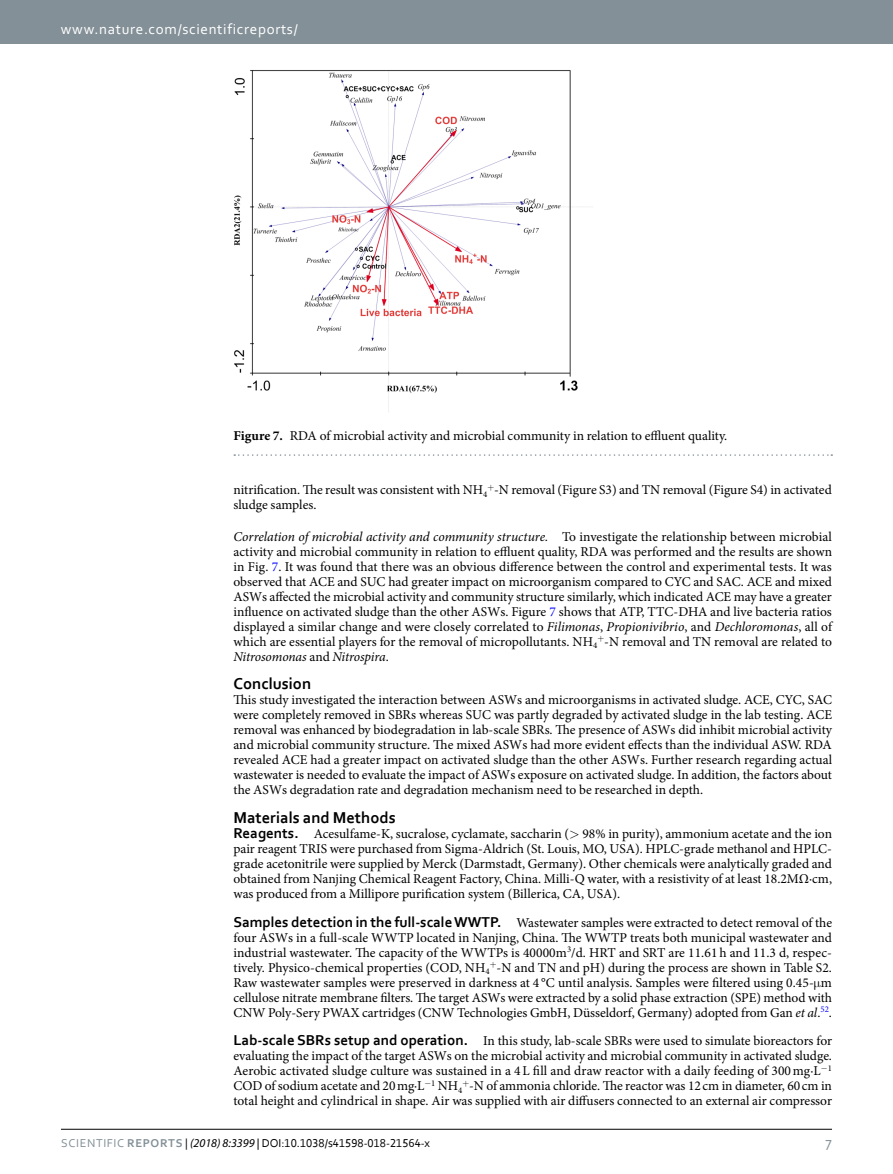
<style>
.page{position:relative;width:893px;height:1174px;background:#fff}
.page>*{position:absolute;margin:0;border:0;box-sizing:border-box;transform-origin:0 0}
.t1{font:700 16.5px "Corbel";color:#000}
.t2{font:15px "Corbel 2";letter-spacing:.045em;color:#fff}
.t3{font:15px "Corbel 2";color:#839097}
.t4{font:13.5px/15px "Minion Pro";letter-spacing:-.005em;color:#000;text-align:justify}
.t5{font:12px "Corbel";color:#000}
.s1{font-weight:700}
.s2{font-style:italic}
.s3{color:#00f}
.s4{font-family:"Corbel";font-weight:700;font-size:15px}
.s5{font-family:"Corbel 2";color:#839097}
.s6{font-family:"Corbel Bold 2";color:#839097}
.s7{font-family:"Corbel 2"}
.s8{font-family:"Myriad Pro";font-style:italic}
</style>
<div class="page">
<div style="left:0;top:0;width:893px;height:43px;background:#839097"></div>
<hr style="left:61px;top:1129px;width:771px;height:1px;background:#000">
<img style="left:234px;top:70px;width:344px;height:342px">
<svg style="left:234px;top:454px;width:598px;height:2px"></svg>
<p class="t2" style="left:61px;top:19px;width:238px">www.nature.com/scientificreports/</p>
<p class="t4" style="left:233px;top:428px;width:495px"><span class="s1">Figure 7.</span> RDA of microbial activity and microbial community in relation to effluent quality.</p>
<p class="t4" style="left:233px;top:483px;width:600px">nitrification. The result was consistent with NH<sub>4</sub> -N removal (Figure S3) and TN removal (Figure S4) in activated sludge samples.</p>
<p class="t4" style="left:233px;top:529px;width:600px"><span class="s2">Correlation of microbial activity and community structure.</span> To investigate the relationship between microbial activity and microbial community in relation to effluent quality, RDA was performed and the results are shown in Fig. <span class="s3">7</span>. It was found that there was an obvious difference between the control and experimental tests. It was observed that ACE and SUC had greater impact on microorganism compared to CYC and SAC. ACE and mixed ASWs affected the microbial activity and community structure similarly, which indicated ACE may have a greater influence on activated sludge than the other ASWs. Figure <span class="s3">7</span> shows that ATP, TTC-DHA and live bacteria ratios displayed a similar change and were closely correlated to <span class="s2">Filimonas</span>, <span class="s2">Propionivibrio</span>, and <span class="s2">Dechloromonas</span>, all of which are essential players for the removal of micropollutants. NH<sub>4</sub> -N removal and TN removal are related to <span class="s2">Nitrosomonas</span> and <span class="s2">Nitrospira</span>.</p>
<p class="t1" style="left:233px;top:673px;width:79px">Conclusion</p>
<p class="t4" style="left:233px;top:692px;width:600px">This study investigated the interaction between ASWs and microorganisms in activated sludge. ACE, CYC, SAC were completely removed in SBRs whereas SUC was partly degraded by activated sludge in the lab testing. ACE removal was enhanced by biodegradation in lab-scale SBRs. The presence of ASWs did inhibit microbial activity and microbial community structure. The mixed ASWs had more evident effects than the individual ASW. RDA revealed ACE had a greater impact on activated sludge than the other ASWs. Further research regarding actual wastewater is needed to evaluate the impact of ASWs exposure on activated sludge. In addition, the factors about the ASWs degradation rate and degradation mechanism need to be researched in depth.</p>
<p class="t1" style="left:233px;top:807px;width:164px">Materials and Methods</p>
<p class="t4" style="left:233px;top:826px;width:600px"><span class="s4">Reagents.</span> Acesulfame-K, sucralose, cyclamate, saccharin ( 98% in purity), ammonium acetate and the ion pair reagent TRIS were purchased from Sigma-Aldrich (St. Louis, MO, USA). HPLC-grade methanol and HPLC&shy;grade acetonitrile were supplied by Merck (Darmstadt, Germany). Other chemicals were analytically graded and obtained from Nanjing Chemical Reagent Factory, China. Milli-Q water, with a resistivity of at least 18.2MΩ·cm, was produced from a Millipore purification system (Billerica, CA, USA).</p>
<p class="t4" style="left:233px;top:915px;width:600px"><span class="s4">Samples detection in the full-scale WWTP.</span> Wastewater samples were extracted to detect removal of the four ASWs in a full-scale WWTP located in Nanjing, China. The WWTP treats both municipal wastewater and industrial wastewater. The capacity of the WWTPs is 40000m<sup>3</sup>/d. HRT and SRT are 11.61 h and 11.3 d, respec&shy;tively. Physico-chemical properties (COD, NH<sub>4</sub> -N and TN and pH) during the process are shown in Table S2.<br>Raw wastewater samples were preserved in darkness at 4 °C until analysis. Samples were filtered using 0.45- m cellulose nitrate membrane filters. The target ASWs were extracted by a solid phase extraction (SPE) method with CNW Poly-Sery PWAX cartridges (CNW Technologies GmbH, Düsseldorf, Germany) adopted from Gan <span class="s2">et al</span>.<sup>52</sup>.</p>
<p class="t4" style="left:233px;top:1033px;width:600px"><span class="s4">Lab-scale SBRs setup and operation.</span> In this study, lab-scale SBRs were used to simulate bioreactors for evaluating the impact of the target ASWs on the microbial activity and microbial community in activated sludge.<br>Aerobic activated sludge culture was sustained in a 4L fill and draw reactor with a daily feeding of 300mg·L−<sup>1<br></sup>COD of sodium acetate and 20mg·L−<sup>1</sup> NH<sub>4</sub> -N of ammonia chloride. The reactor was 12 cm in diameter, 60cm in total height and cylindrical in shape. Air was supplied with air diffusers connected to an external air compressor</p>
<p class="t5" style="left:61px;top:1135px;width:370px"><span class="s5">SCiENtifiC</span> <span class="s6">REPORTS</span> <span class="s7">|</span> <span class="s8">(2018) 8:3399</span> | DOI:10.1038/s41598-018-21564-x</p>
<p class="t3" style="left:826px;top:1132px;width:8px">7</p>
</div>
